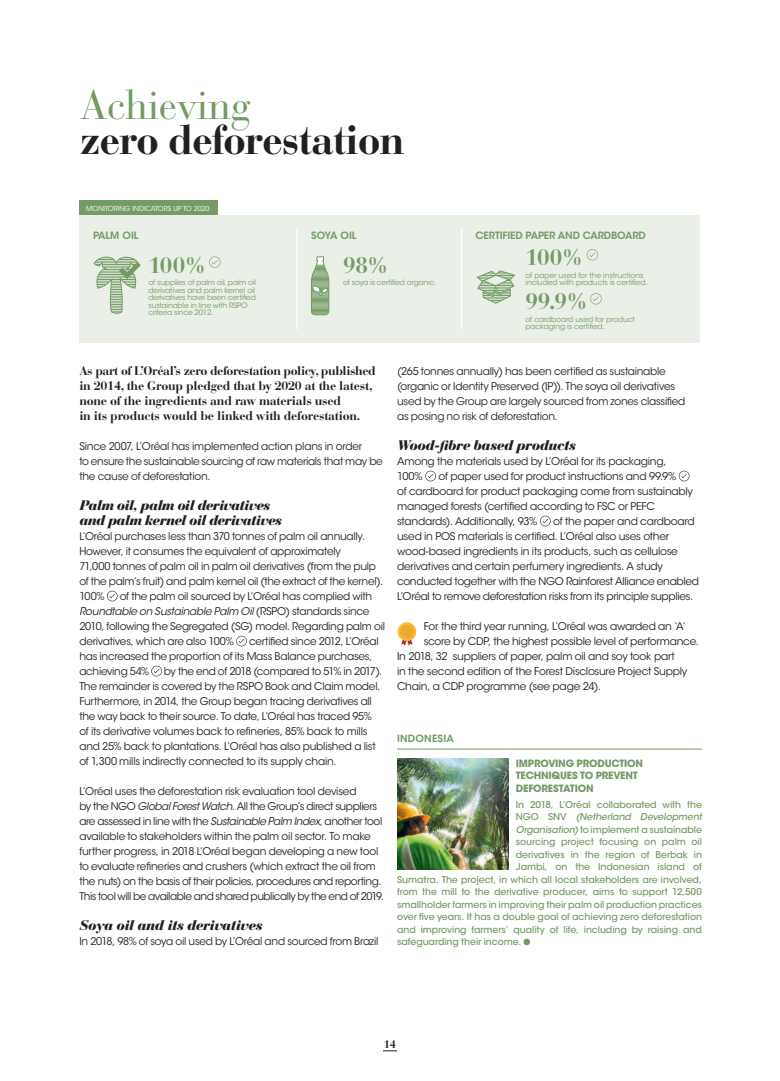
<style>
.page{position:relative;width:780px;height:1081px;background:#fff}
.page>*{position:absolute;margin:0;border:0;box-sizing:border-box;transform-origin:0 0}
.t1{font:700 41.25px/35px "Bauer Bodoni Std";letter-spacing:-.03em;color:#231f20}
.custom{font:700 22.5px "Bauer Bodoni Std";letter-spacing:-.005em;color:#749b65}
.t2{font:italic 900 13.75px/15px "Bauer Bodoni Std";letter-spacing:-.045em;color:#231f20}
.t3{font:700 12.5px/15px "Bauer Bodoni Std";letter-spacing:-.02em;color:#231f20}
.t4{font:700 11px "Bauer Bodoni Std";color:#231f20}
.t5{font:10.62px/15px "ITC Avant Garde Std";letter-spacing:-.025em;color:#231f20}
.t6{font:700 10px/12.5px "ITC Avant Garde Std";letter-spacing:-.02em;color:#749b65}
.t7{font:600 10px "ITC Avant Garde Std";letter-spacing:-.01em;color:#749b65}
.t8{font:600 10px "ITC Avant Garde Std";letter-spacing:.025em;color:#749b65}
.t9{font:500 9.38px "ITC Avant Garde Std";letter-spacing:-.005em;color:#749b65}
.t10{font:italic 500 9.38px "ITC Avant Garde Std";letter-spacing:-.005em;color:#749b65}
.t11{font:7.5px/7.5px "ITC Avant Garde Std";letter-spacing:-.02em;color:#749b65}
.t12{font:6.88px "ITC Avant Garde Std";color:#fff}
.s1{font-weight:400;color:#749b65}
.s2{font-style:italic}
.s3{font-style:normal}
</style>
<div class="page">
<svg style="left:107px;top:591px;width:11px;height:10px"></svg>
<svg style="left:236px;top:636px;width:11px;height:10px"></svg>
<svg style="left:151px;top:666px;width:11px;height:10px"></svg>
<div style="left:79px;top:200px;width:138px;height:15px;background:#749b65"></div>
<div style="left:79px;top:215px;width:621px;height:128px;background:#eaefe7"></div>
<hr style="left:296px;top:229px;width:1px;height:100px;background:#fff">
<hr style="left:461px;top:229px;width:1px;height:100px;background:#fff">
<img style="left:397px;top:758px;width:111px;height:112px">
<hr style="left:397px;top:749px;width:305px;height:1px;background:#749b65">
<div style="left:523px;top:938px;width:7px;height:7px;background:#749b65;border-radius:50%"></div>
<svg style="left:94px;top:256px;width:47px;height:58px"></svg>
<svg style="left:477px;top:270px;width:38px;height:33px"></svg>
<svg style="left:397px;top:622px;width:19px;height:24px"></svg>
<div style="left:398px;top:623px;width:18px;height:17px;background:#fdb932;border-radius:50%"></div>
<div style="left:400px;top:625px;width:14px;height:13px;background:#eeaa30;border-radius:50%"></div>
<svg style="left:311px;top:257px;width:18px;height:59px"></svg>
<svg style="left:425px;top:471px;width:11px;height:10px"></svg>
<svg style="left:678px;top:471px;width:11px;height:10px"></svg>
<svg style="left:540px;top:516px;width:10px;height:10px"></svg>
<svg style="left:209px;top:256px;width:11px;height:12px"></svg>
<svg style="left:586px;top:249px;width:12px;height:11px"></svg>
<svg style="left:590px;top:293px;width:11px;height:11px"></svg>
<svg style="left:383px;top:1050px;width:14px;height:1px"></svg>
<h3 class="t1" style="left:80px;top:91px;width:326px"><span class="s1">Achieving<br></span>zero deforestation</h3>
<h4 class="t12" style="left:86px;top:205px;width:125px">MONITORING INDICATORS UP TO 2020</h4>
<h5 class="t7" style="left:93px;top:230px;width:47px">PALM OIL</h5>
<p class="custom" style="left:148px;top:256px;width:60px">100%</p>
<p class="t11" style="left:148px;top:279px;width:109px">of supplies of palm oil, palm oil derivatives and palm kernel oil derivatives have been certified sustainable in line with RSPO criteria since 2012.</p>
<h5 class="t7" style="left:311px;top:230px;width:47px">SOYA OIL</h5>
<h5 class="t7" style="left:475px;top:230px;width:172px">CERTIFIED PAPER AND CARDBOARD</h5>
<p class="custom" style="left:525px;top:248px;width:60px">100%</p>
<p class="t11" style="left:525px;top:272px;width:124px">of paper used for the instructions included with products is certified.</p>
<p class="custom" style="left:525px;top:292px;width:64px">99.9%</p>
<p class="t11" style="left:525px;top:316px;width:111px">of cardboard used for product packaging is certified.</p>
<p class="t5" style="left:397px;top:364px;width:290px">(265 tonnes annually) has been certified as sustainable (organic or Identity Preserved (IP)). The soya oil derivatives used by the Group are largely sourced from zones classified as posing no risk of deforestation.</p>
<h4 class="t2" style="left:397px;top:439px;width:180px">Wood-fibre based products</h4>
<p class="t5" style="left:397px;top:454px;width:271px">Among the materials used by L’Oréal for its packaging,<br>100%</p>
<p class="custom" style="left:343px;top:256px;width:47px">98%</p>
<p class="t11" style="left:343px;top:279px;width:95px">of soya is certified organic.</p>
<p class="t3" style="left:79px;top:364px;width:298px">As part of L’Oréal’s zero deforestation policy, published in 2014, the Group pledged that by 2020 at the latest, none of the ingredients and raw materials used<br>in its products would be linked with deforestation.</p>
<p class="t5" style="left:79px;top:439px;width:305px">Since 2007, L’Oréal has implemented action plans in order<br>to ensure the sustainable sourcing of raw materials that may be the cause of deforestation.</p>
<h4 class="t2" style="left:79px;top:499px;width:204px">Palm oil, palm oil derivatives and palm kernel oil derivatives</h4>
<p class="t5" style="left:79px;top:529px;width:305px">L’Oréal purchases less than 370 tonnes of palm oil annually.<br>However, it consumes the equivalent of approximately<br>71,000 tonnes of palm oil in palm oil derivatives (from the pulp of the palm’s fruit) and palm kernel oil (the extract of the kernel).<br>100%</p>
<p class="t5" style="left:397px;top:469px;width:297px;text-indent:41px">of paper used for product instructions and 99.9%<br>of cardboard for product packaging come from sustainably managed forests (certified according to FSC or PEFC standards). Additionally, 93%</p>
<p class="t5" style="left:397px;top:514px;width:303px;text-indent:156px">of the paper and cardboard used in POS materials is certified. L’Oréal also uses other wood-based ingredients in its products, such as cellulose derivatives and certain perfumery ingredients. A study conducted together with the NGO Rainforest Alliance enabled L’Oréal to remove deforestation risks from its principle supplies.</p>
<p class="t5" style="left:423px;top:619px;width:263px">For the third year running, L’Oréal was awarded an ‘A’</p>
<p class="t5" style="left:423px;top:634px;width:277px">score by CDP, the highest possible level of performance.</p>
<p class="t5" style="left:397px;top:649px;width:279px">In 2018, 32 suppliers of paper, palm oil and soy took part</p>
<p class="t5" style="left:397px;top:664px;width:292px">in the second edition of the Forest Disclosure Project Supply</p>
<p class="t5" style="left:397px;top:679px;width:205px">Chain, a CDP programme (see page 24).</p>
<p class="t5" style="left:79px;top:589px;width:307px;text-indent:40px">of the palm oil sourced by L’Oréal has complied with <span class="s2">Roundtable on Sustainable Palm Oil</span> (RSPO) standards since 2010, following the Segregated (SG) model. Regarding palm oil derivatives, which are also 100%</p>
<p class="t5" style="left:79px;top:634px;width:301px;text-indent:170px">certified since 2012, L’Oréal has increased the proportion of its Mass Balance purchases, achieving 54%</p>
<p class="t5" style="left:79px;top:664px;width:304px;text-indent:85px">by the end of 2018 (compared to 51% in 2017).<br>The remainder is covered by the RSPO Book and Claim model.<br>Furthermore, in 2014, the Group began tracing derivatives all the way back to their source. To date, L’Oréal has traced 95% of its derivative volumes back to refineries, 85% back to mills and 25% back to plantations. L’Oréal has also published a list of 1,300 mills indirectly connected to its supply chain.</p>
<p class="t5" style="left:79px;top:784px;width:306px">L’Oréal uses the deforestation risk evaluation tool devised<br>by the NGO <span class="s2">Global Forest Watch.</span> All the Group’s direct suppliers are assessed in line with the <span class="s2">Sustainable Palm Index,</span> another tool available to stakeholders within the palm oil sector. To make further progress, in 2018 L’Oréal began developing a new tool to evaluate refineries and crushers (which extract the oil from the nuts) on the basis of their policies, procedures and reporting.<br>This tool will be available and shared publically by the end of 2019.</p>
<h4 class="t2" style="left:79px;top:919px;width:185px">Soya oil and its derivatives</h4>
<p class="t5" style="left:79px;top:934px;width:300px">In 2018, 98% of soya oil used by L’Oréal and sourced from Brazil</p>
<h4 class="t8" style="left:397px;top:733px;width:58px">INDONESIA</h4>
<h5 class="t6" style="left:516px;top:757px;width:129px">IMPROVING PRODUCTION<br>TECHNIQUES TO PREVENT<br>DEFORESTATION</h5>
<p class="t9" style="left:516px;top:800px;width:187px">In 2018, L’Oréal collaborated with the</p>
<p class="t10" style="left:516px;top:812px;width:187px"><span class="s3">NGO SNV</span> (Netherland Development</p>
<p class="t9" style="left:516px;top:825px;width:188px"><span class="s2">Organisation)</span> to implement a sustainable</p>
<p class="t9" style="left:516px;top:837px;width:188px">sourcing project focusing on palm oil</p>
<p class="t9" style="left:516px;top:850px;width:188px">derivatives in the region of Berbak in</p>
<p class="t9" style="left:516px;top:862px;width:187px">Jambi, on the Indonesian island of</p>
<p class="t9" style="left:397px;top:875px;width:306px">Sumatra. The project, in which all local stakeholders are involved,</p>
<p class="t9" style="left:397px;top:887px;width:306px">from the mill to the derivative producer, aims to support 12,500</p>
<p class="t9" style="left:397px;top:900px;width:306px">smallholder farmers in improving their palm oil production practices</p>
<p class="t9" style="left:397px;top:912px;width:306px">over five years. It has a double goal of achieving zero deforestation</p>
<p class="t9" style="left:397px;top:925px;width:306px">and improving farmers’ quality of life, including by raising and</p>
<p class="t9" style="left:397px;top:937px;width:126px">safeguarding their income.</p>
<p class="t4" style="left:384px;top:1039px;width:14px">14</p>
</div>
